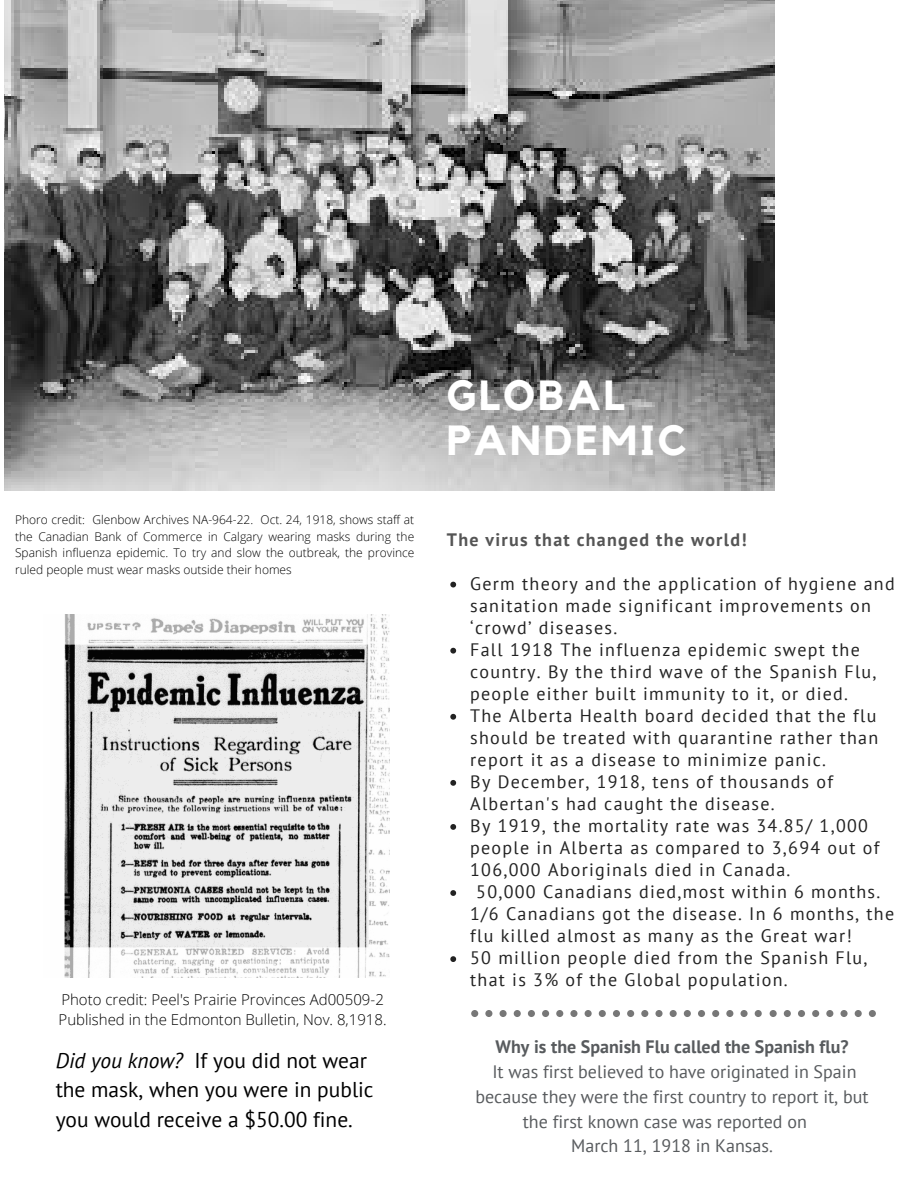
<style>
.page{position:relative;width:918px;height:1188px;background:#fff}
.page>*{position:absolute;margin:0;border:0;box-sizing:border-box;transform-origin:0 0}
.t1{font:700 42px/45.2px "Kollektif";letter-spacing:.07em;color:#fff}
.t2{font:21.45px/29.4px "PT Sans";color:#000}
.t3{font:18px "PT Sans";letter-spacing:.07em;color:#222}
.t4{font:18px "PT Sans";color:#585b5e}
.t5{font:700 18px "PT Sans";color:#585b5e}
.t6{font:700 18px "PT Sans";letter-spacing:.07em;color:#555}
.t7{font:300 15px/20.2px "Open Sans";color:#000}
.t8{font:300 12px/16.6px "Open Sans";color:#000;text-align:justify}
.s1{font-style:italic}
</style>
<div class="page">
<img style="left:4px;top:0;width:771px;height:490px">
<svg style="left:450px;top:582px;width:6px;height:5px"></svg>
<svg style="left:450px;top:648px;width:6px;height:6px"></svg>
<svg style="left:450px;top:714px;width:6px;height:6px"></svg>
<svg style="left:450px;top:780px;width:6px;height:6px"></svg>
<svg style="left:450px;top:824px;width:6px;height:6px"></svg>
<svg style="left:450px;top:890px;width:6px;height:6px"></svg>
<svg style="left:450px;top:956px;width:6px;height:6px"></svg>
<img style="left:64px;top:614px;width:326px;height:364px">
<svg style="left:471px;top:1010px;width:291px;height:7px"></svg>
<svg style="left:770px;top:1010px;width:106px;height:7px"></svg>
<p class="t8" style="left:15px;top:511px;width:401px">Phoro credit: Glenbow Archives NA-964-22. Oct. 24, 1918, shows staff at the Canadian Bank of Commerce in Calgary wearing masks during the Spanish influenza epidemic. To try and slow the outbreak, the province ruled people must wear masks outside their homes</p>
<p class="t7" style="left:59px;top:989px;width:330px">Photo credit: Peel's Prairie Provinces Ad00509-2<br>Published in the Edmonton Bulletin, Nov. 8,1918.</p>
<p class="t2" style="left:56px;top:1045px;width:319px"><span class="s1">Did you know?</span> If you did not wear the mask, when you were in public you would receive a $50.00 fine.</p>
<h1 class="t1" style="left:447px;top:375px;width:242px">GLOBAL<br>PANDEMIC</h1>
<p class="t6" style="left:447px;top:527px;width:301px">The virus that changed the world!</p>
<p class="t3" style="left:470px;top:571px;width:426px">Germ theory and the application of hygiene and</p>
<p class="t3" style="left:470px;top:594px;width:402px">sanitation made significant improvements on</p>
<p class="t3" style="left:470px;top:616px;width:148px">‘crowd’ diseases.</p>
<p class="t3" style="left:470px;top:638px;width:391px">Fall 1918 The influenza epidemic swept the</p>
<p class="t3" style="left:470px;top:660px;width:408px">country. By the third wave of the Spanish Flu,</p>
<p class="t3" style="left:470px;top:682px;width:379px">people either built immunity to it, or died.</p>
<p class="t3" style="left:470px;top:704px;width:408px">The Alberta Health board decided that the flu</p>
<p class="t3" style="left:470px;top:726px;width:409px">should be treated with quarantine rather than</p>
<p class="t3" style="left:470px;top:748px;width:357px">report it as a disease to minimize panic.</p>
<p class="t3" style="left:470px;top:770px;width:364px">By December, 1918, tens of thousands of</p>
<p class="t3" style="left:470px;top:792px;width:306px">Albertan's had caught the disease.</p>
<p class="t3" style="left:470px;top:814px;width:399px">By 1919, the mortality rate was 34.85/ 1,000</p>
<p class="t3" style="left:470px;top:836px;width:411px">people in Alberta as compared to 3,694 out of</p>
<p class="t3" style="left:470px;top:858px;width:322px">106,000 Aboriginals died in Canada.</p>
<p class="t3" style="left:476px;top:880px;width:406px">50,000 Canadians died,most within 6 months.</p>
<p class="t3" style="left:470px;top:902px;width:425px">1/6 Canadians got the disease. In 6 months, the</p>
<p class="t3" style="left:470px;top:924px;width:383px">flu killed almost as many as the Great war!</p>
<p class="t3" style="left:470px;top:946px;width:399px">50 million people died from the Spanish Flu,</p>
<p class="t3" style="left:470px;top:968px;width:319px">that is 3% of the Global population.</p>
<p class="t5" style="left:496px;top:1035px;width:354px">Why is the Spanish Flu called the Spanish flu?</p>
<p class="t4" style="left:492px;top:1060px;width:366px">It was first believed to have originated in Spain</p>
<p class="t4" style="left:475px;top:1085px;width:395px">because they were the first country to report it, but</p>
<p class="t4" style="left:523px;top:1109px;width:286px">the first known case was reported on</p>
<p class="t4" style="left:571px;top:1134px;width:203px">March 11, 1918 in Kansas.</p>
</div>
